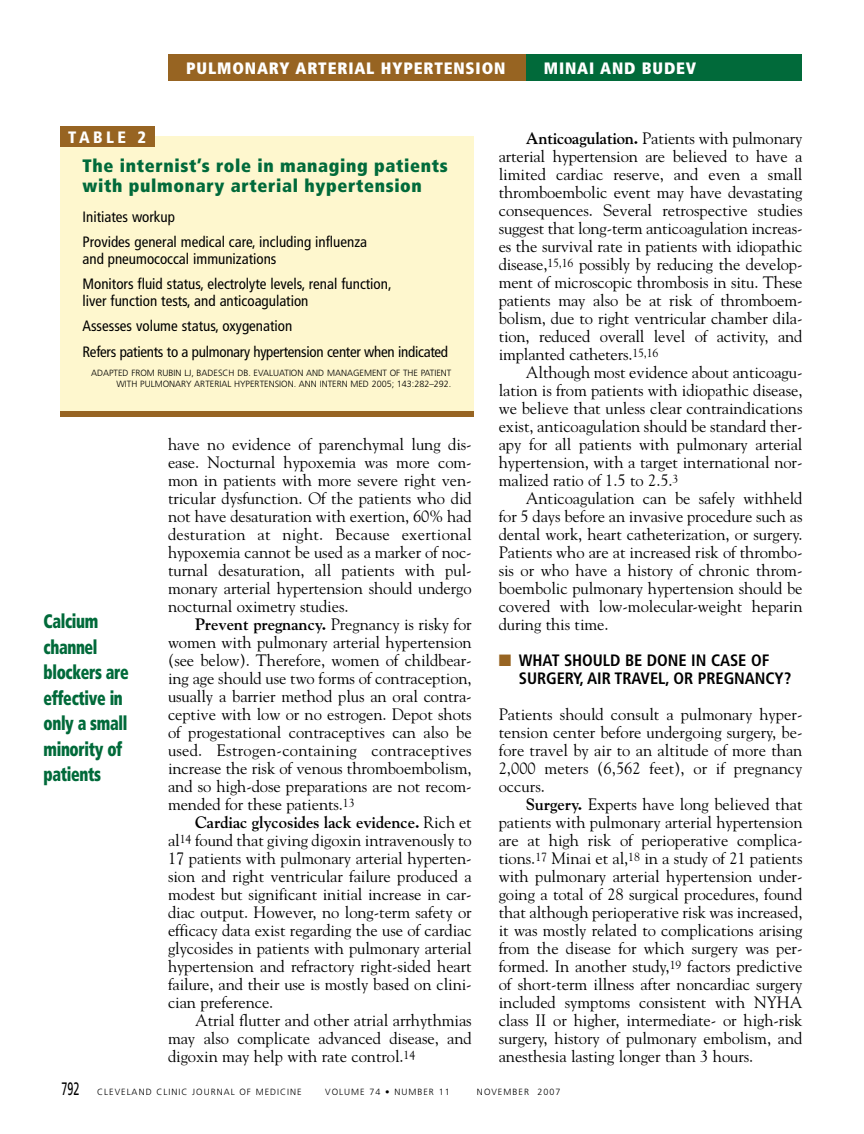
<style>
.page{position:relative;width:864px;height:1134px;background:#fff}
.page>*{position:absolute;margin:0;border:0;box-sizing:border-box;transform-origin:0 0}
.t1{font:900 condensed 19.5px/25.5px "Frutiger";letter-spacing:-.02em;color:#016a3a;scale:.8 1}
.t2{font:900 condensed 18px/19.5px "Frutiger";letter-spacing:.035em;color:#016a3a}
.t3{font:16.5px/18px "Goudy";letter-spacing:-.005em;color:#000;text-align:justify}
.t4{font:700 condensed 16.5px/18px "Frutiger";letter-spacing:-.005em;color:#000}
.t5{font:900 condensed 16.5px "Frutiger";letter-spacing:.05em;color:#fff}
.t6{font:900 condensed 16.5px "Frutiger";letter-spacing:.21em;color:#fff}
.t7{font:condensed 15px/25.5px "Frutiger";color:#000}
.t8{font:300 9px/10.8px "Frutiger";color:#000;text-align:right}
.t9{font:300 9px "Frutiger";letter-spacing:.11em;color:#000}
.s1{font-weight:700}
.s2{color:#976422}
.s3{font-weight:400;font-size:18px}
</style>
<div class="page">
<div style="left:524px;top:54px;width:278px;height:27px;background:#016a3a"></div>
<div style="left:168px;top:54px;width:358px;height:27px;background:#976422"></div>
<div style="left:60px;top:136px;width:414px;height:278px;background:#fef7ce"></div>
<div style="left:60px;top:126px;width:94px;height:21px;background:#976422"></div>
<div style="left:60px;top:411px;width:414px;height:6px;background:#976422"></div>
<p class="t5" style="left:186px;top:61px;width:321px">PULMONARY ARTERIAL HYPERTENSION</p>
<p class="t5" style="left:544px;top:61px;width:154px">MINAI AND BUDEV</p>
<p class="t6" style="left:68px;top:130px;width:79px">TABLE 2</p>
<p class="t2" style="left:82px;top:158px;width:367px">The internist’s role in managing patients with pulmonary arterial hypertension</p>
<p class="t7" style="left:82px;top:205px;width:286px">Initiates workup<br>Provides general medical care, including influenza</p>
<p class="t7" style="left:82px;top:247px;width:311px">and pneumococcal immunizations<br>Monitors fluid status, electrolyte levels, renal function,</p>
<p class="t7" style="left:82px;top:289px;width:367px">liver function tests, and anticoagulation<br>Assesses volume status, oxygenation<br>Refers patients to a pulmonary hypertension center when indicated</p>
<p class="t8" style="left:91px;top:368px;width:362px">ADAPTED FROM RUBIN LJ, BADESCH DB. EVALUATION AND MANAGEMENT OF THE PATIENT<br>WITH PULMONARY ARTERIAL HYPERTENSION. ANN INTERN MED 2005; 143:282–292.</p>
<p class="t1" style="left:44px;top:610px;width:108px">Calcium channel blockers are effective in only a small minority of patients</p>
<p class="t3" style="left:168px;top:437px;width:305px">have no evidence of parenchymal lung dis&shy;ease. Nocturnal hypoxemia was more com&shy;mon in patients with more severe right ven&shy;tricular dysfunction. Of the patients who did not have desaturation with exertion, 60% had desturation at night. Because exertional hypoxemia cannot be used as a marker of noc&shy;turnal desaturation, all patients with pul&shy;monary arterial hypertension should undergo nocturnal oximetry studies.</p>
<p class="t3" style="left:168px;top:617px;width:305px;text-indent:27px"><span class="s1">Prevent pregnancy.</span> Pregnancy is risky for women with pulmonary arterial hypertension (see below). Therefore, women of childbear&shy;ing age should use two forms of contraception, usually a barrier method plus an oral contra&shy;ceptive with low or no estrogen. Depot shots of progestational contraceptives can also be used. Estrogen-containing contraceptives increase the risk of venous thromboembolism, and so high-dose preparations are not recom&shy;mended for these patients.<sup>13</sup></p>
<p class="t3" style="left:168px;top:815px;width:305px;text-indent:27px"><span class="s1">Cardiac glycosides lack evidence.</span> Rich et al<sup>14</sup> found that giving digoxin intravenously to 17 patients with pulmonary arterial hyperten&shy;sion and right ventricular failure produced a modest but significant initial increase in car&shy;diac output. However, no long-term safety or efficacy data exist regarding the use of cardiac glycosides in patients with pulmonary arterial hypertension and refractory right-sided heart failure, and their use is mostly based on clini&shy;cian preference.</p>
<p class="t3" style="left:168px;top:1013px;width:305px;text-indent:27px">Atrial flutter and other atrial arrhythmias may also complicate advanced disease, and digoxin may help with rate control.<sup>14</sup></p>
<p class="t3" style="left:499px;top:131px;width:305px;text-indent:27px"><span class="s1">Anticoagulation.</span> Patients with pulmonary arterial hypertension are believed to have a limited cardiac reserve, and even a small thromboembolic event may have devastating consequences. Several retrospective studies suggest that long-term anticoagulation increas&shy;es the survival rate in patients with idiopathic disease,<sup>15,16</sup> possibly by reducing the develop&shy;ment of microscopic thrombosis in situ. These patients may also be at risk of thromboem&shy;bolism, due to right ventricular chamber dila&shy;tion, reduced overall level of activity, and implanted catheters.<sup>15,16</sup></p>
<p class="t3" style="left:499px;top:365px;width:305px;text-indent:27px">Although most evidence about anticoagu&shy;lation is from patients with idiopathic disease, we believe that unless clear contraindications exist, anticoagulation should be standard ther&shy;apy for all patients with pulmonary arterial hypertension, with a target international nor&shy;malized ratio of 1.5 to 2.5.<sup>3</sup></p>
<p class="t3" style="left:499px;top:491px;width:305px;text-indent:27px">Anticoagulation can be safely withheld for 5 days before an invasive procedure such as dental work, heart catheterization, or surgery.<br>Patients who are at increased risk of thrombo&shy;sis or who have a history of chronic throm&shy;boembolic pulmonary hypertension should be covered with low-molecular-weight heparin during this time.</p>
<p class="t4" style="left:519px;top:653px;width:274px;text-indent:-20px"><span class="s2">■</span> WHAT SHOULD BE DONE IN CASE OF<br>SURGERY, AIR TRAVEL, OR PREGNANCY?</p>
<p class="t3" style="left:499px;top:707px;width:305px">Patients should consult a pulmonary hyper&shy;tension center before undergoing surgery, be&shy;fore travel by air to an altitude of more than 2,000 meters (6,562 feet), or if pregnancy occurs.</p>
<p class="t3" style="left:499px;top:797px;width:305px;text-indent:27px"><span class="s1">Surgery.</span> Experts have long believed that patients with pulmonary arterial hypertension are at high risk of perioperative complica&shy;tions.<sup>17</sup> Minai et al,<sup>18</sup> in a study of 21 patients with pulmonary arterial hypertension under&shy;going a total of 28 surgical procedures, found that although perioperative risk was increased, it was mostly related to complications arising from the disease for which surgery was per&shy;formed. In another study,<sup>19</sup> factors predictive of short-term illness after noncardiac surgery included symptoms consistent with NYHA class II or higher, intermediate- or high-risk surgery, history of pulmonary embolism, and anesthesia lasting longer than 3 hours.</p>
<p class="t9" style="left:62px;top:1088px;width:242px"><span class="s3">792</span> CLEVELAND CLINIC JOURNAL OF MEDICINE</p>
<p class="t9" style="left:325px;top:1088px;width:126px">VOLUME 74 • NUMBER 11</p>
<p class="t9" style="left:477px;top:1088px;width:85px">NOVEMBER 2007</p>
</div>
